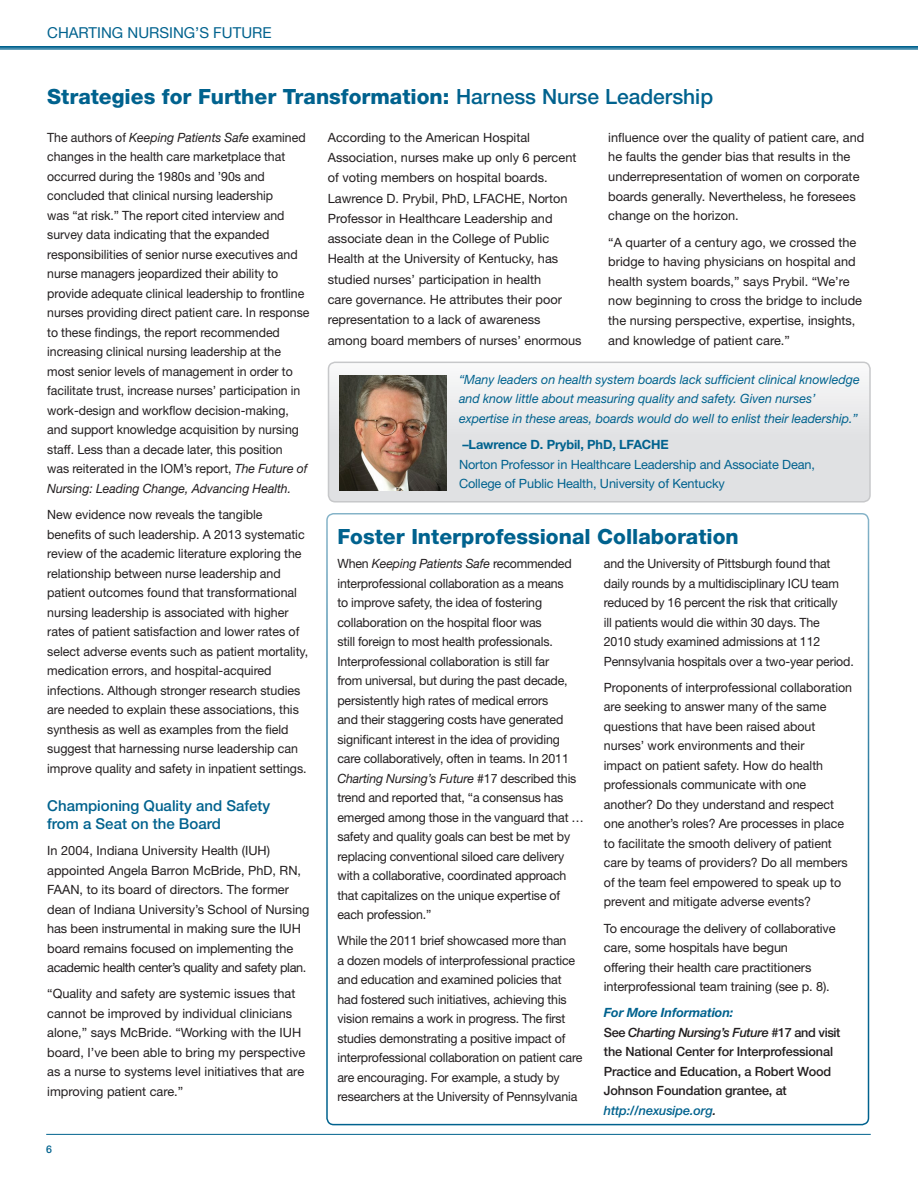
<style>
.page{position:relative;width:918px;height:1188px;background:#fff}
.page>*{position:absolute;margin:0;border:0;box-sizing:border-box;transform-origin:0 0}
._1st_Paragraph_Intro{font:800 21px "Helvetica Neue";color:#00628e}
.Body{font:500 15px/18px "Helvetica Neue";color:#00628e}
.t1{font:15px "Helvetica Neue";color:#00628e}
.Body-2{font:12.75px/19.5px "Helvetica Neue";color:#231f20}
.Body-3{font:italic 12.75px/19.5px "Helvetica Neue";color:#00628e}
.Body-4{font:500 12.75px/19.5px "Helvetica Neue";letter-spacing:-.01em;color:#231f20}
.Body-5{font:12.75px/19.5px "Helvetica Neue";letter-spacing:-.01em;color:#00628e}
.t2{font:500 10.65px "Helvetica Neue";color:#00628e}
.s1{font-weight:500}
.s2{font-style:italic}
.s3{font-weight:700}
.s4{font-weight:700;font-style:italic;color:#00628e}
.s5{font-style:italic;color:#00628e}
</style>
<div class="page">
<svg style="left:0;top:46px;width:918px;height:4px;background:#3280a4"></svg>
<hr style="left:46px;top:1134px;width:825px;height:1px;background:#00628e">
<div style="left:326px;top:513px;width:543px;height:612px;border:2px solid #00628e;border-radius:7px"></div>
<svg style="left:328px;top:362px;width:542px;height:138px"></svg>
<div style="left:328px;top:362px;width:543px;height:141px;border:2px solid #c7c8ca;border-radius:7px"></div>
<img style="left:339px;top:375px;width:107px;height:116px">
<p class="t1" style="left:47px;top:20px;width:226px">CHARTING NURSING’S FUTURE</p>
<p class="_1st_Paragraph_Intro" style="left:47px;top:84px;width:667px">Strategies for Further Transformation: <span class="s1">Harness Nurse Leadership</span></p>
<p class="Body-2" style="left:47px;top:127px;width:264px">The authors of <span class="s2">Keeping Patients Safe</span> examined changes in the health care marketplace that occurred during the 1980s and ’90s and concluded that clinical nursing leadership<br>was “at risk.” The report cited interview and survey data indicating that the expanded responsibilities of senior nurse executives and nurse managers jeopardized their ability to provide adequate clinical leadership to frontline nurses providing direct patient care. In response to these findings, the report recommended increasing clinical nursing leadership at the most senior levels of management in order to facilitate trust, increase nurses’ participation in work-design and workflow decision-making, and support knowledge acquisition by nursing staff. Less than a decade later, this position<br>was reiterated in the IOM’s report, <span class="s2">The Future of Nursing: Leading Change, Advancing Health.</span></p>
<p class="Body-2" style="left:47px;top:505px;width:263px">New evidence now reveals the tangible benefits of such leadership. A 2013 systematic review of the academic literature exploring the relationship between nurse leadership and patient outcomes found that transformational nursing leadership is associated with higher rates of patient satisfaction and lower rates of select adverse events such as patient mortality, medication errors, and hospital-acquired infections. Although stronger research studies are needed to explain these associations, this synthesis as well as examples from the field suggest that harnessing nurse leadership can improve quality and safety in inpatient settings.</p>
<p class="Body" style="left:47px;top:796px;width:225px">Championing Quality and Safety from a Seat on the Board</p>
<p class="Body-2" style="left:47px;top:841px;width:264px">In 2004, Indiana University Health (IUH) appointed Angela Barron McBride, PhD, RN, FAAN, to its board of directors. The former dean of Indiana University’s School of Nursing has been instrumental in making sure the IUH board remains focused on implementing the academic health center’s quality and safety plan.</p>
<p class="Body-2" style="left:47px;top:984px;width:260px">“Quality and safety are systemic issues that cannot be improved by individual clinicians alone,” says McBride. “Working with the IUH board, I’ve been able to bring my perspective as a nurse to systems level initiatives that are improving patient care.”</p>
<p class="Body-2" style="left:328px;top:127px;width:255px;line-height:20.2px">According to the American Hospital Association, nurses make up only 6 percent of voting members on hospital boards.<br>Lawrence D. Prybil, PhD, LFACHE, Norton Professor in Healthcare Leadership and associate dean in the College of Public Health at the University of Kentucky, has studied nurses’ participation in health<br>care governance. He attributes their poor representation to a lack of awareness among board members of nurses’ enormous</p>
<p class="Body-2" style="left:608px;top:127px;width:258px">influence over the quality of patient care, and he faults the gender bias that results in the underrepresentation of women on corporate boards generally. Nevertheless, he foresees change on the horizon.</p>
<p class="Body-2" style="left:608px;top:232px;width:255px">“A quarter of a century ago, we crossed the bridge to having physicians on hospital and health system boards,” says Prybil. “We’re now beginning to cross the bridge to include the nursing perspective, expertise, insights, and knowledge of patient care.”</p>
<p class="Body-3" style="left:459px;top:369px;width:402px">“Many leaders on health system boards lack sufficient clinical knowledge and know little about measuring quality and safety. Given nurses’ expertise in these areas, boards would do well to enlist their leadership.”</p>
<p class="Body-5" style="left:459px;top:435px;width:358px"><span class="s3">–Lawrence D. Prybil, PhD, LFACHE<br></span>Norton Professor in Healthcare Leadership and Associate Dean,<br>College of Public Health, University of Kentucky</p>
<p class="_1st_Paragraph_Intro" style="left:337px;top:524px;width:403px">Foster Interprofessional Collaboration</p>
<p class="Body-2" style="left:337px;top:554px;width:248px">When <span class="s2">Keeping Patients Safe</span> recommended interprofessional collaboration as a means<br>to improve safety, the idea of fostering collaboration on the hospital floor was<br>still foreign to most health professionals.<br>Interprofessional collaboration is still far<br>from universal, but during the past decade, persistently high rates of medical errors<br>and their staggering costs have generated significant interest in the idea of providing care collaboratively, often in teams. In 2011<br><span class="s2">Charting Nursing’s Future</span> #17 described this trend and reported that, “a consensus has emerged among those in the vanguard that … safety and quality goals can best be met by replacing conventional siloed care delivery with a collaborative, coordinated approach that capitalizes on the unique expertise of each profession.”</p>
<p class="Body-2" style="left:337px;top:931px;width:247px">While the 2011 brief showcased more than<br>a dozen models of interprofessional practice and education and examined policies that had fostered such initiatives, achieving this vision remains a work in progress. The first studies demonstrating a positive impact of interprofessional collaboration on patient care are encouraging. For example, a study by researchers at the University of Pennsylvania</p>
<p class="Body-2" style="left:604px;top:554px;width:251px">and the University of Pittsburgh found that daily rounds by a multidisciplinary ICU team reduced by 16 percent the risk that critically<br>ill patients would die within 30 days. The<br>2010 study examined admissions at 112<br>Pennsylvania hospitals over a two-year period.</p>
<p class="Body-2" style="left:604px;top:677px;width:250px">Proponents of interprofessional collaboration are seeking to answer many of the same questions that have been raised about nurses’ work environments and their<br>impact on patient safety. How do health professionals communicate with one another? Do they understand and respect one another’s roles? Are processes in place to facilitate the smooth delivery of patient care by teams of providers? Do all members of the team feel empowered to speak up to prevent and mitigate adverse events?</p>
<p class="Body-2" style="left:604px;top:918px;width:233px">To encourage the delivery of collaborative care, some hospitals have begun<br>offering their health care practitioners interprofessional team training (see p. 8).</p>
<p class="Body-4" style="left:604px;top:1003px;width:238px"><span class="s4">For More Information:<br></span>See <span class="s2">Charting Nursing’s Future</span> #17 and visit the National Center for Interprofessional Practice and Education, a Robert Wood Johnson Foundation grantee, at <span class="s5">http://nexusipe.org</span><span class="s2">.</span></p>
<p class="t2" style="left:46px;top:1143px;width:7px">6</p>
</div>
